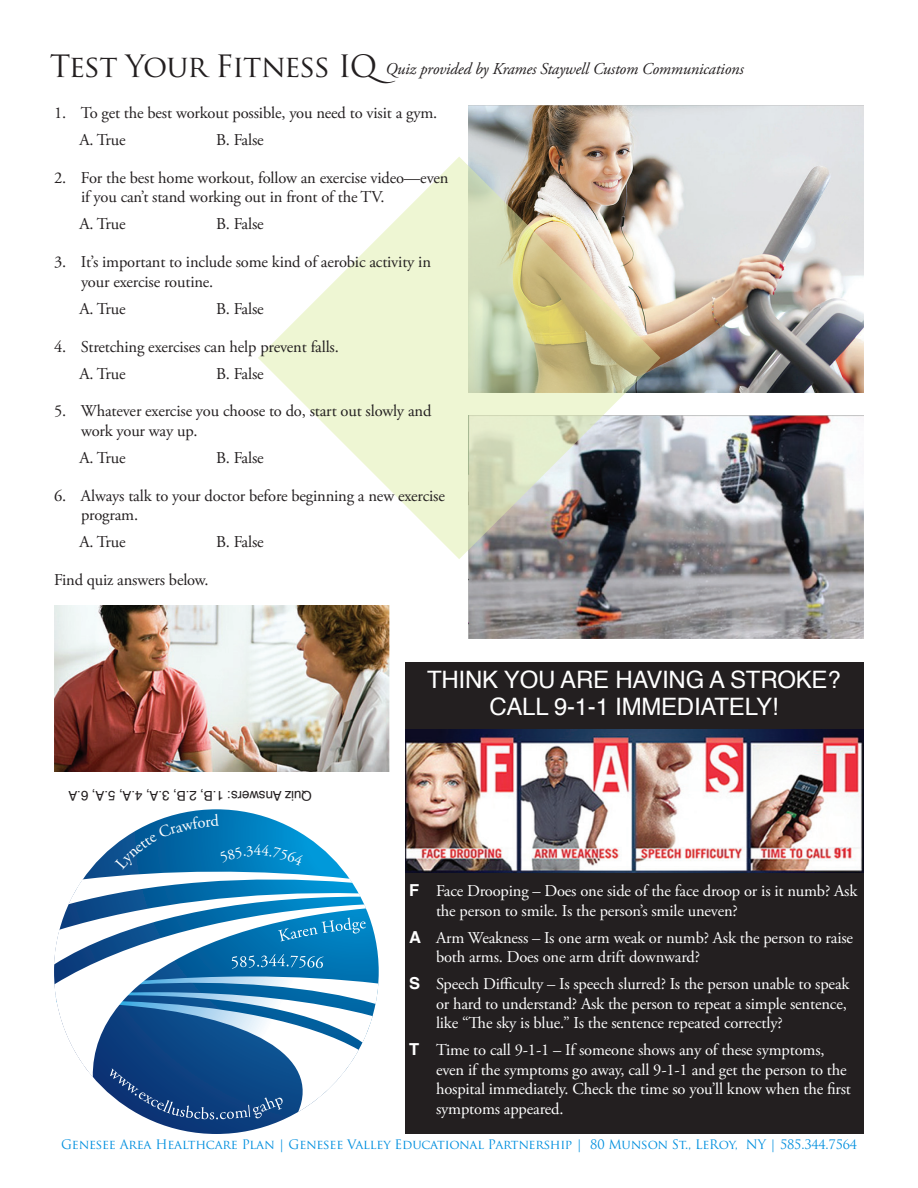
<style>
.page{position:relative;width:918px;height:1188px;background:#fff}
.page>*{position:absolute;margin:0;border:0;box-sizing:border-box;transform-origin:0 0}
.body_text{font:24px/27px "Helvetica";letter-spacing:-.01em;color:#fff;text-align:center}
.body_text-2{font:16.5px/19.5px "Adobe Garamond Pro";letter-spacing:-.01em;color:#fff}
.body_text-3{font:16.5px/19.5px "Adobe Garamond Pro";letter-spacing:-.01em;color:#231f20}
.Headline{font:italic 16.5px "Adobe Garamond Pro";letter-spacing:-.01em;color:#231f20}
.body_text-4{font:15px "Adobe Garamond Pro";color:#fff}
.body_text-5{font:13.5px "Helvetica";letter-spacing:-.01em;color:#231f20}
.t1{font:12.75px "Trajan Pro";letter-spacing:-.015em;color:#008fde}
.s1{font-family:"Trajan Pro";font-style:normal;font-size:30px}
.s2{font-family:"Helvetica";font-weight:700}
</style>
<div class="page">
<svg style="left:54px;top:809px;width:325px;height:325px;background:#0f5795"></svg>
<svg style="left:93px;top:976px;width:285px;height:136px"></svg>
<svg style="left:54px;top:969px;width:312px;height:108px"></svg>
<svg style="left:110px;top:1068px;width:173px;height:51px;background:#24518b"></svg>
<img style="left:54px;top:605px;width:336px;height:166px">
<div style="left:406px;top:662px;width:458px;height:471px;background:#231f20"></div>
<img style="left:406px;top:730px;width:457px;height:143px">
<img style="left:468px;top:106px;width:396px;height:286px">
<img style="left:468px;top:416px;width:395px;height:222px">
<img style="left:258px;top:157px;width:402px;height:402px">
<svg style="left:54px;top:814px;width:312px;height:155px"></svg>
<p class="Headline" style="left:50px;top:58px;width:696px"><span class="s1">Test Your Fitness IQ</span>Quiz provided by Krames Staywell Custom Communications</p>
<p class="body_text-3" style="left:54px;top:103px;width:385px">1. To get the best workout possible, you need to visit a gym.</p>
<p class="body_text-3" style="left:80px;top:130px;width:48px">A. True</p>
<p class="body_text-3" style="left:216px;top:130px;width:49px">B. False</p>
<p class="body_text-3" style="left:81px;top:168px;width:369px;text-indent:-27px">2. For the best home workout, follow an exercise video—even if you can’t stand working out in front of the TV.</p>
<p class="body_text-3" style="left:80px;top:215px;width:48px">A. True</p>
<p class="body_text-3" style="left:216px;top:215px;width:49px">B. False</p>
<p class="body_text-3" style="left:81px;top:253px;width:352px;text-indent:-27px">3. It’s important to include some kind of aerobic activity in your exercise routine.</p>
<p class="body_text-3" style="left:80px;top:299px;width:48px">A. True</p>
<p class="body_text-3" style="left:216px;top:299px;width:49px">B. False</p>
<p class="body_text-3" style="left:54px;top:337px;width:286px">4. Stretching exercises can help prevent falls.</p>
<p class="body_text-3" style="left:80px;top:364px;width:48px">A. True</p>
<p class="body_text-3" style="left:216px;top:364px;width:49px">B. False</p>
<p class="body_text-3" style="left:81px;top:402px;width:352px;text-indent:-27px">5. Whatever exercise you choose to do, start out slowly and work your way up.</p>
<p class="body_text-3" style="left:80px;top:449px;width:48px">A. True</p>
<p class="body_text-3" style="left:216px;top:449px;width:49px">B. False</p>
<p class="body_text-3" style="left:81px;top:487px;width:366px;text-indent:-27px">6. Always talk to your doctor before beginning a new exercise program.</p>
<p class="body_text-3" style="left:80px;top:533px;width:48px">A. True</p>
<p class="body_text-3" style="left:216px;top:533px;width:49px">B. False</p>
<p class="body_text-3" style="left:54px;top:571px;width:156px">Find quiz answers below.</p>
<p class="body_text-5" style="left:312px;top:806px;width:245px;rotate:-180deg">Quiz Answers: 1.B, 2.B, 3.A, 4.A, 5.A, 6.A</p>
<p class="body_text-4" style="left:254px;top:841px;width:9px">4</p>
<p class="body_text" style="left:427px;top:666px;width:415px">THINK YOU ARE HAVING A STROKE?<br>CALL 9-1-1 IMMEDIATELY!</p>
<p class="body_text-2" style="left:436px;top:882px;width:423px;text-indent:-27px"><span class="s2">F</span> Face Drooping – Does one side of the face droop or is it numb? Ask the person to smile. Is the person’s smile uneven?</p>
<p class="body_text-2" style="left:436px;top:928px;width:419px;text-indent:-27px"><span class="s2">A</span> Arm Weakness – Is one arm weak or numb? Ask the person to raise both arms. Does one arm drift downward?</p>
<p class="body_text-2" style="left:436px;top:975px;width:415px;text-indent:-27px"><span class="s2">S</span> Speech Difficulty – Is speech slurred? Is the person unable to speak or hard to understand? Ask the person to repeat a simple sentence, like “The sky is blue.” Is the sentence repeated correctly?</p>
<p class="body_text-2" style="left:436px;top:1041px;width:417px;text-indent:-27px"><span class="s2">T</span> Time to call 9-1-1 – If someone shows any of these symptoms, even if the symptoms go away, call 9-1-1 and get the person to the hospital immediately. Check the time so you’ll know when the first symptoms appeared.</p>
<p class="t1" style="left:61px;top:1137px;width:797px">Genesee Area Healthcare Plan | Genesee Valley Educational Partnership | 80 Munson St., LeRoy, NY | 585.344.7564</p>
</div>
